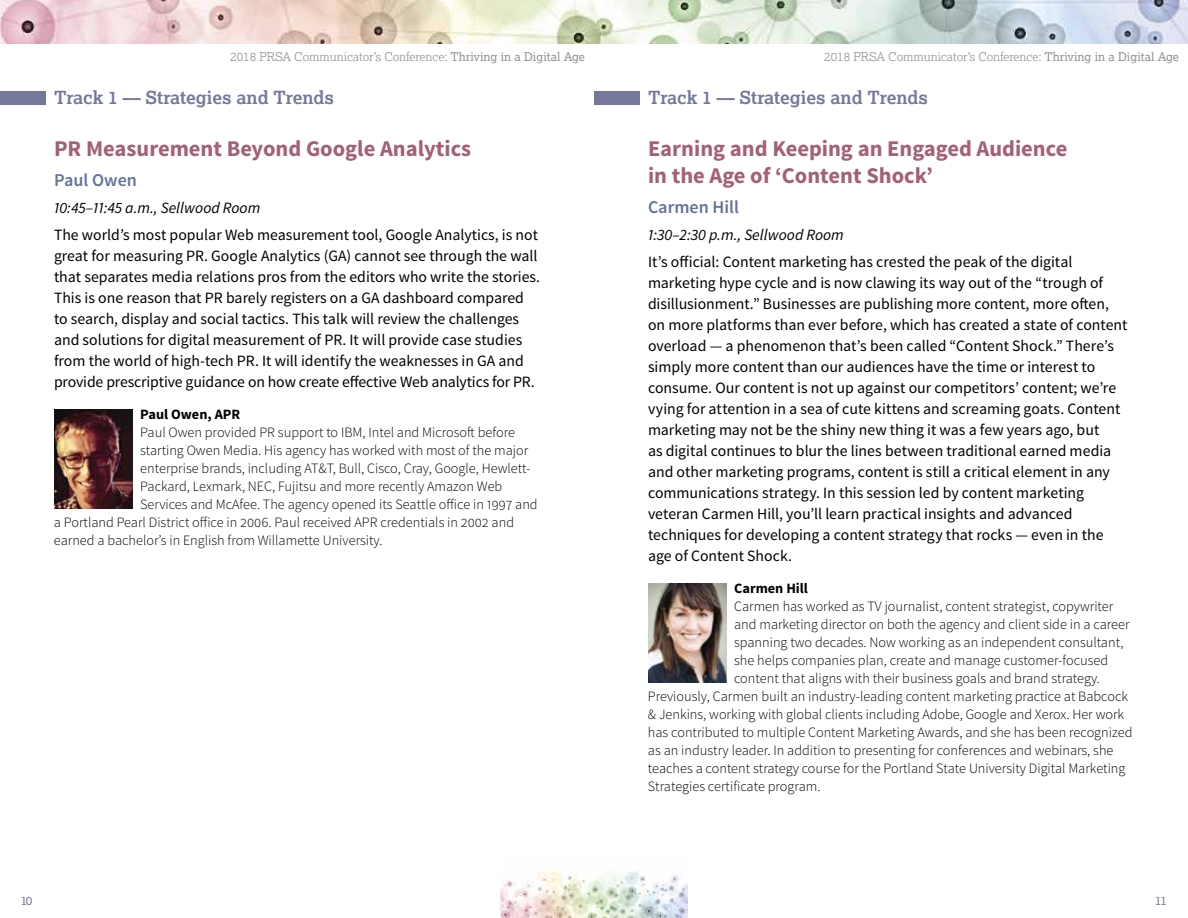
<style>
.page{position:relative;width:1188px;height:918px;background:#fff}
.page>*{position:absolute;margin:0;border:0;box-sizing:border-box;transform-origin:0 0}
.t1{font:700 22.5px/27px "Source Sans Pro";color:#a46076}
.t2{font:700 18px "Lexia";color:#75789b}
.t3{font:600 18px "Source Sans Pro";color:#64729b}
.t4{font:15.75px/21px "Source Sans Pro";color:#000}
.t5{font:italic 15.75px "Source Sans Pro";color:#000}
.t6{font:300 14.25px "Source Sans Pro";color:#000}
.t7{font:700 14.25px "Source Sans Pro";color:#000}
.t8{font:300 12px "Lexia";color:#939393}
.t9{font:12px "Lexia";color:#75789b}
.s1{font-weight:400}
</style>
<div class="page">
<img style="left:500px;top:870px;width:188px;height:48px">
<img style="left:0;top:0;width:1188px;height:43px">
<img style="left:648px;top:583px;width:79px;height:100px">
<img style="left:54px;top:409px;width:79px;height:100px">
<div style="left:0;top:91px;width:45px;height:13px;background:#75789b"></div>
<div style="left:594px;top:91px;width:45px;height:13px;background:#75789b"></div>
<p class="t8" style="left:230px;top:49px;width:356px">2018 PRSA Communicator’s Conference: <span class="s1">Thriving in a Digital Age</span></p>
<p class="t8" style="left:824px;top:49px;width:356px">2018 PRSA Communicator’s Conference: <span class="s1">Thriving in a Digital Age</span></p>
<p class="t2" style="left:54px;top:86px;width:281px">Track 1 –– Strategies and Trends</p>
<p class="t2" style="left:648px;top:86px;width:281px">Track 1 –– Strategies and Trends</p>
<h1 class="t1" style="left:54px;top:136px;width:419px">PR Measurement Beyond Google Analytics</h1>
<p class="t3" style="left:54px;top:169px;width:84px">Paul Owen</p>
<p class="t5" style="left:54px;top:198px;width:208px">10:45–11:45 a.m., Sellwood Room</p>
<p class="t4" style="left:54px;top:225px;width:488px">The world’s most popular Web measurement tool, Google Analytics, is not great for measuring PR. Google Analytics (GA) cannot see through the wall that separates media relations pros from the editors who write the stories.<br>This is one reason that PR barely registers on a GA dashboard compared to search, display and social tactics. This talk will review the challenges and solutions for digital measurement of PR. It will provide case studies from the world of high-tech PR. It will identify the weaknesses in GA and provide prescriptive guidance on how create effective Web analytics for PR.</p>
<p class="t7" style="left:140px;top:405px;width:102px">Paul Owen, APR</p>
<p class="t6" style="left:140px;top:423px;width:376px">Paul Owen provided PR support to IBM, Intel and Microsoft before</p>
<p class="t6" style="left:140px;top:441px;width:390px">starting Owen Media. His agency has worked with most of the major</p>
<p class="t6" style="left:140px;top:459px;width:392px">enterprise brands, including AT&amp;T, Bull, Cisco, Cray, Google, Hewlett-</p>
<p class="t6" style="left:140px;top:477px;width:364px">Packard, Lexmark, NEC, Fujitsu and more recently Amazon Web</p>
<p class="t6" style="left:140px;top:495px;width:399px">Services and McAfee. The agency opened its Seattle office in 1997 and</p>
<p class="t6" style="left:54px;top:513px;width:462px">a Portland Pearl District office in 2006. Paul received APR credentials in 2002 and</p>
<p class="t6" style="left:54px;top:531px;width:328px">earned a bachelor’s in English from Willamette University.</p>
<h1 class="t1" style="left:648px;top:136px;width:421px">Earning and Keeping an Engaged Audience in the Age of ‘Content Shock’</h1>
<p class="t3" style="left:648px;top:196px;width:92px">Carmen Hill</p>
<p class="t5" style="left:648px;top:225px;width:197px">1:30–2:30 p.m., Sellwood Room</p>
<p class="t4" style="left:648px;top:252px;width:481px">It’s official: Content marketing has crested the peak of the digital marketing hype cycle and is now clawing its way out of the “trough of disillusionment.” Businesses are publishing more content, more often, on more platforms than ever before, which has created a state of content overload — a phenomenon that’s been called “Content Shock.” There’s simply more content than our audiences have the time or interest to consume. Our content is not up against our competitors’ content; we’re vying for attention in a sea of cute kittens and screaming goats. Content marketing may not be the shiny new thing it was a few years ago, but<br>as digital continues to blur the lines between traditional earned media and other marketing programs, content is still a critical element in any communications strategy. In this session led by content marketing veteran Carmen Hill, you’ll learn practical insights and advanced techniques for developing a content strategy that rocks — even in the age of Content Shock.</p>
<p class="t7" style="left:734px;top:579px;width:75px">Carmen Hill</p>
<p class="t6" style="left:734px;top:597px;width:381px">Carmen has worked as TV journalist, content strategist, copywriter</p>
<p class="t6" style="left:734px;top:615px;width:397px">and marketing director on both the agency and client side in a career</p>
<p class="t6" style="left:734px;top:633px;width:391px">spanning two decades. Now working as an independent consultant,</p>
<p class="t6" style="left:734px;top:651px;width:376px">she helps companies plan, create and manage customer-focused</p>
<p class="t6" style="left:734px;top:669px;width:366px">content that aligns with their business goals and brand strategy.</p>
<p class="t6" style="left:648px;top:687px;width:482px">Previously, Carmen built an industry-leading content marketing practice at Babcock</p>
<p class="t6" style="left:648px;top:705px;width:478px">&amp; Jenkins, working with global clients including Adobe, Google and Xerox. Her work</p>
<p class="t6" style="left:648px;top:723px;width:486px">has contributed to multiple Content Marketing Awards, and she has been recognized</p>
<p class="t6" style="left:648px;top:741px;width:467px">as an industry leader. In addition to presenting for conferences and webinars, she</p>
<p class="t6" style="left:648px;top:759px;width:479px">teaches a content strategy course for the Portland State University Digital Marketing</p>
<p class="t6" style="left:648px;top:777px;width:172px">Strategies certificate program.</p>
<p class="t9" style="left:21px;top:893px;width:13px">10</p>
<p class="t9" style="left:1156px;top:893px;width:12px">11</p>
</div>
